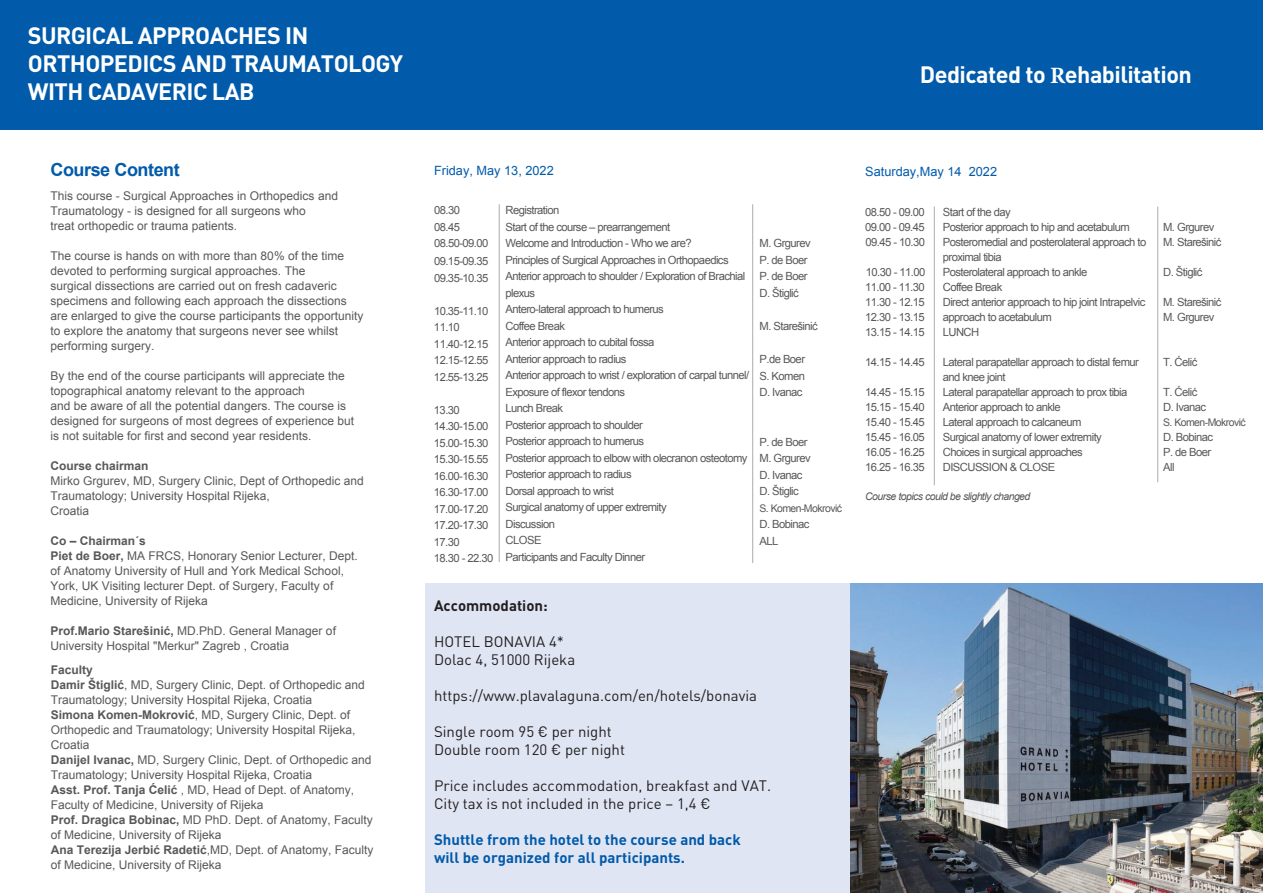
<style>
.page{position:relative;width:1263px;height:893px;background:#fff}
.page>*{position:absolute;margin:0;border:0;box-sizing:border-box;transform-origin:0 0}
.t1{font:700 23.4px/28px "DIN Pro";letter-spacing:-.025em;color:#fff}
.t2{font:700 18px "Arial";letter-spacing:-.025em;color:#015aaa}
.t3{font:15px/18px "DIN Pro";color:#231f20}
.t4{font:700 15px/18px "DIN Pro";color:#015aaa}
.t5{font:700 15px "DIN Pro";color:#231f20}
.t6{font:12.75px "Arial";color:#015aaa}
.t7{font:12px/15px "Arial";color:#57585a}
.t8{font:700 12px "Arial";color:#57585a}
.t9{font:11.25px/16.5px "Arial";letter-spacing:-.05em;color:#57585a}
.t10{font:italic 10.5px "Arial";letter-spacing:-.05em;color:#57585a}
.t11{font:10.5px "Arial";letter-spacing:-.055em;color:#57585a}
.s1{font-weight:700}
.s2{font-family:"Minion Pro"}
</style>
<div class="page">
<div style="left:425px;top:583px;width:838px;height:310px;background:#e0e5f3"></div>
<div style="left:0;top:0;width:1263px;height:129px;background:#015aaa"></div>
<hr style="left:934px;top:206px;width:1px;height:279px;background:#a9abae">
<hr style="left:1157px;top:206px;width:1px;height:276px;background:#a9abae">
<hr style="left:499px;top:204px;width:1px;height:358px;background:#a9abae">
<hr style="left:752px;top:204px;width:1px;height:359px;background:#a9abae">
<img style="left:850px;top:583px;width:413px;height:310px">
<h1 class="t1" style="left:28px;top:21px;width:377px">SURGICAL APPROACHES IN<br>ORTHOPEDICS AND TRAUMATOLOGY<br>WITH CADAVERIC LAB</h1>
<h2 class="t2" style="left:51px;top:157px;width:131px">Course Content</h2>
<p class="t7" style="left:51px;top:189px;width:289px">This course - Surgical Approaches in Orthopedics and<br>Traumatology - is designed for all surgeons who<br>treat orthopedic or trauma patients.</p>
<p class="t7" style="left:51px;top:249px;width:314px">The course is hands on with more than 80% of the time devoted to performing surgical approaches. The<br>surgical dissections are carried out on fresh cadaveric specimens and following each approach the dissections are enlarged to give the course participants the opportunity to explore the anatomy that surgeons never see whilst performing surgery.</p>
<p class="t7" style="left:51px;top:369px;width:305px">By the end of the course participants will appreciate the topographical anatomy relevant to the approach<br>and be aware of all the potential dangers. The course is designed for surgeons of most degrees of experience but is not suitable for first and second year residents.</p>
<p class="t8" style="left:51px;top:458px;width:100px">Course chairman</p>
<p class="t7" style="left:51px;top:473px;width:315px">Mirko Grgurev, MD, Surgery Clinic, Dept of Orthopedic and<br>Traumatology; University Hospital Rijeka,<br>Croatia</p>
<p class="t7" style="left:51px;top:533px;width:309px"><span class="s1">Co – Chairman´s<br>Piet de Boer,</span> MA FRCS, Honorary Senior Lecturer, Dept. of Anatomy University of Hull and York Medical School, York, UK Visiting lecturer Dept. of Surgery, Faculty of Medicine, University of Rijeka</p>
<p class="t7" style="left:51px;top:623px;width:287px"><span class="s1">Prof.Mario Starešinić,</span> MD.PhD. General Manager of<br>University Hospital "Merkur" Zagreb , Croatia</p>
<p class="t7" style="left:51px;top:663px;width:324px"><span class="s1">Faculty<br>Damir Štiglić</span>, MD, Surgery Clinic, Dept. of Orthopedic and Traumatology; University Hospital Rijeka, Croatia<br><span class="s1">Simona Komen-Mokrović</span>, MD, Surgery Clinic, Dept. of Orthopedic and Traumatology; University Hospital Rijeka, Croatia<br><span class="s1">Danijel Ivanac,</span> MD, Surgery Clinic, Dept. of Orthopedic and Traumatology; University Hospital Rijeka, Croatia<br><span class="s1">Asst. Prof. Tanja Ćelić</span> , MD, Head of Dept. of Anatomy, Faculty of Medicine, University of Rijeka<br><span class="s1">Prof. Dragica Bobinac,</span> MD PhD. Dept. of Anatomy, Faculty of Medicine, University of Rijeka<br><span class="s1">Ana Terezija Jerbić Radetić</span>,MD, Dept. of Anatomy, Faculty of Medicine, University of Rijeka</p>
<h1 class="t1" style="left:920px;top:59px;width:273px">Dedicated to <span class="s2">R</span>ehabilitation</h1>
<p class="t6" style="left:434px;top:162px;width:121px">Friday, May 13, 2022</p>
<p class="t6" style="left:865px;top:163px;width:133px">Saturday,May 14 2022</p>
<p class="t9" style="left:434px;top:202px;width:56px">08.30<br>08.45<br>08.50-09.00</p>
<p class="t9" style="left:434px;top:253px;width:56px">09.15-09.35<br>09.35-10.35</p>
<p class="t9" style="left:434px;top:303px;width:56px">10.35-11.10<br>11.10<br>11.40-12.15<br>12.15-12.55<br>12.55-13.25</p>
<p class="t9" style="left:434px;top:402px;width:61px">13.30<br>14.30-15.00<br>15.00-15.30<br>15.30-15.55<br>16.00-16.30<br>16.30-17.00<br>17.00-17.20<br>17.20-17.30<br>17.30<br>18.30 - 22.30</p>
<p class="t9" style="left:505px;top:202px;width:245px">Registration<br>Start of the course – prearrangement<br>Welcome and Introduction - Who we are?<br>Principles of Surgical Approaches in Orthopaedics<br>Anterior approach to shoulder / Exploration of Brachial plexus<br>Antero-lateral approach to humerus<br>Coffee Break<br>Anterior approach to cubital fossa<br>Anterior approach to radius<br>Anterior approach to wrist / exploration of carpal tunnel/<br>Exposure of flexor tendons<br>Lunch Break<br>Posterior approach to shoulder<br>Posterior approach to humerus<br>Posterior approach to elbow with olecranon osteotomy<br>Posterior approach to radius<br>Dorsal approach to wrist<br>Surgical anatomy of upper extremity<br>Discussion<br>CLOSE<br>Participants and Faculty Dinner</p>
<p class="t9" style="left:865px;top:205px;width:61px;line-height:15px">08.50 - 09.00<br>09.00 - 09.45</p>
<p class="t9" style="left:943px;top:205px;width:205px;line-height:15px">Start of the day<br>Posterior approach to hip and acetabulum<br>Posteromedial and posterolateral approach to proximal tibia<br>Posterolateral approach to ankle<br>Coffee Break<br>Direct anterior approach to hip joint Intrapelvic approach to acetabulum<br>LUNCH</p>
<p class="t9" style="left:943px;top:355px;width:198px;line-height:15px">Lateral parapatellar approach to distal femur and knee joint<br>Lateral parapatellar approach to prox tibia<br>Anterior approach to ankle<br>Lateral approach to calcaneum<br>Surgical anatomy of lower extremity<br>Choices in surgical approaches<br>DISCUSSION &amp; CLOSE</p>
<p class="t9" style="left:865px;top:234px;width:61px">09.45 - 10.30</p>
<p class="t9" style="left:759px;top:235px;width:53px">M. Grgurev<br>P. de Boer<br>P. de Boer<br>D. Štiglić</p>
<p class="t9" style="left:759px;top:318px;width:60px">M. Starešinić</p>
<p class="t9" style="left:759px;top:351px;width:47px;text-align:justify">P.de Boer S. Komen D. Ivanac</p>
<p class="t9" style="left:865px;top:264px;width:62px;line-height:15.1px;text-align:justify">10.30 - 11.00<br>11.00 - 11.30<br>11.30 - 12.15<br>12.30 - 13.15<br>13.15 - 14.15</p>
<p class="t9" style="left:865px;top:354px;width:61px">14.15 - 14.45</p>
<p class="t9" style="left:865px;top:385px;width:61px;line-height:15px;text-align:justify">14.45 - 15.15<br>15.15 - 15.40<br>15.40 - 15.45<br>15.45 - 16.05<br>16.05 - 16.25<br>16.25 - 16.35</p>
<p class="t9" style="left:759px;top:434px;width:53px">P. de Boer<br>M. Grgurev<br>D. Ivanac<br>D. Štiglic</p>
<p class="t11" style="left:759px;top:501px;width:84px">S. Komen-Mokrović</p>
<p class="t9" style="left:759px;top:516px;width:51px">D. Bobinac<br>ALL</p>
<p class="t10" style="left:865px;top:489px;width:167px">Course topics could be slightly changed</p>
<h3 class="t5" style="left:434px;top:595px;width:115px">Accommodation:</h3>
<h3 class="t3" style="left:434px;top:632px;width:143px">HOTEL BONAVIA 4*<br>Dolac 4, 51000 Rijeka</h3>
<h3 class="t3" style="left:434px;top:686px;width:325px">https://www.plavalaguna.com/en/hotels/bonavia</h3>
<h3 class="t3" style="left:434px;top:722px;width:193px">Single room 95 € per night<br>Double room 120 € per night</h3>
<h3 class="t3" style="left:434px;top:776px;width:339px">Price includes accommodation, breakfast and VAT.<br>City tax is not included in the price – 1,4 €</h3>
<h3 class="t4" style="left:434px;top:830px;width:308px">Shuttle from the hotel to the course and back will be organized for all participants.</h3>
<p class="t9" style="left:1163px;top:220px;width:60px;line-height:15px">M. Grgurev<br>M. Starešinić</p>
<p class="t9" style="left:1163px;top:264px;width:41px">D. Štiglić</p>
<p class="t9" style="left:1163px;top:295px;width:60px;line-height:15px">M. Starešinić<br>M. Grgurev</p>
<p class="t9" style="left:1163px;top:354px;width:36px">T. Ćelić</p>
<p class="t9" style="left:1163px;top:385px;width:45px;line-height:15px">T. Ćelić<br>D. Ivanac</p>
<p class="t11" style="left:1163px;top:415px;width:84px">S. Komen-Mokrović</p>
<p class="t9" style="left:1163px;top:430px;width:51px;line-height:15px">D. Bobinac<br>P. de Boer<br>All</p>
</div>
